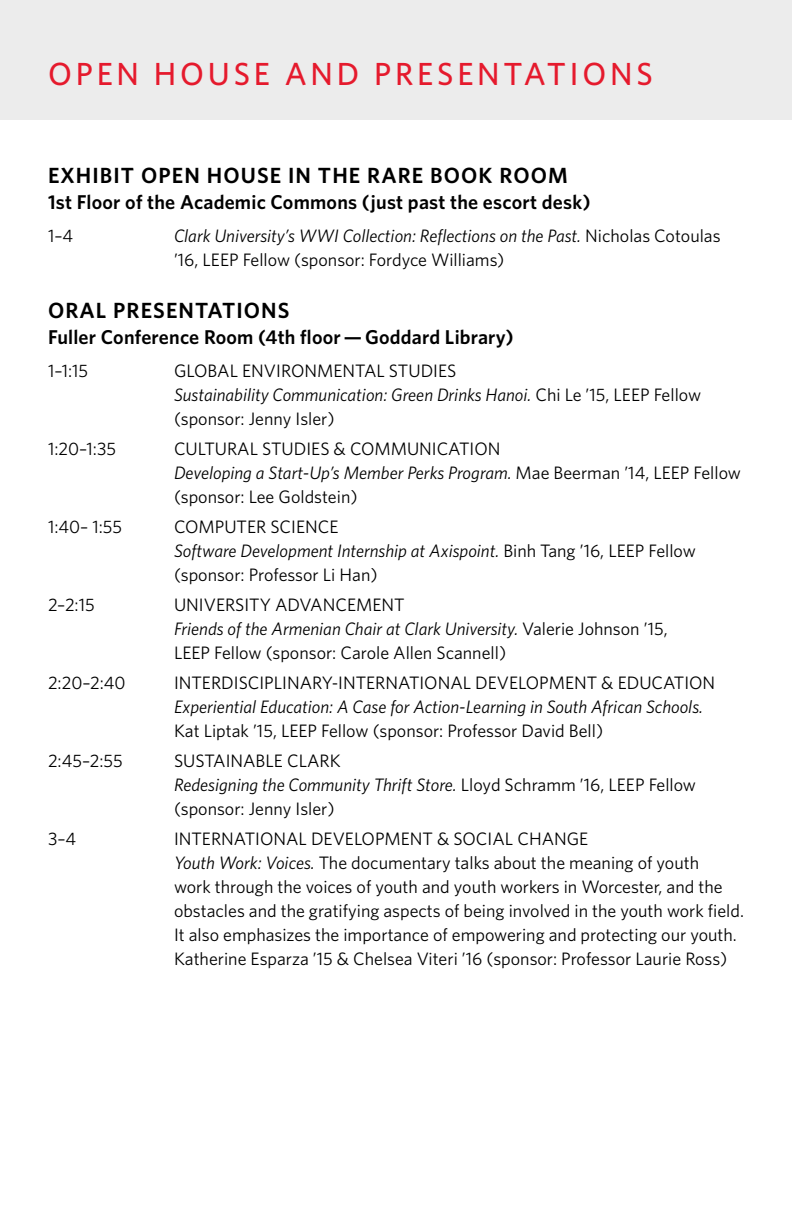
<style>
.page{position:relative;width:792px;height:1224px;background:#fff}
.page>*{position:absolute;margin:0;border:0;box-sizing:border-box;transform-origin:0 0}
.t1{font:500 32px "Whitney";letter-spacing:.12em;color:#e51a2d}
.t2{font:600 22px "Whitney";letter-spacing:.05em;color:#000}
.t3{font:600 20px "Whitney";letter-spacing:.01em;color:#000}
.t4{font:18px/24px "Whitney";color:#000}
.t5{font:italic 18px "Whitney";color:#000}
.s1{font-style:italic}
</style>
<div class="page">
<div style="left:0;top:0;width:792px;height:120px;background:#ececec"></div>
<h1 class="t1" style="left:48px;top:53px;width:606px">OPEN HOUSE AND PRESENTATIONS</h1>
<p class="t2" style="left:48px;top:161px;width:521px">EXHIBIT OPEN HOUSE IN THE RARE BOOK ROOM</p>
<p class="t3" style="left:48px;top:189px;width:544px">1st Floor of the Academic Commons (just past the escort desk)</p>
<p class="t4" style="left:48px;top:223px;width:27px">1–4</p>
<p class="t4" style="left:174px;top:223px;width:548px"><span class="s1">Clark University’s WWI Collection: Reflections on the Past.</span> Nicholas Cotoulas ’16, LEEP Fellow (sponsor: Fordyce Williams)</p>
<p class="t2" style="left:48px;top:296px;width:243px">ORAL PRESENTATIONS</p>
<p class="t3" style="left:48px;top:324px;width:467px">Fuller Conference Room (4th floor — Goddard Library)</p>
<p class="t4" style="left:48px;top:358px;width:42px">1–1:15</p>
<p class="t4" style="left:174px;top:358px;width:529px">GLOBAL ENVIRONMENTAL STUDIES<br><span class="s1">Sustainability Communication: Green Drinks Hanoi.</span> Chi Le ’15, LEEP Fellow (sponsor: Jenny Isler)</p>
<p class="t4" style="left:48px;top:436px;width:70px">1:20–1:35</p>
<p class="t4" style="left:174px;top:436px;width:568px">CULTURAL STUDIES &amp; COMMUNICATION<br><span class="s1">Developing a Start-Up’s Member Perks Program.</span> Mae Beerman ’14, LEEP Fellow (sponsor: Lee Goldstein)</p>
<p class="t4" style="left:48px;top:514px;width:76px">1:40– 1:55</p>
<p class="t4" style="left:174px;top:514px;width:523px">COMPUTER SCIENCE<br><span class="s1">Software Development Internship at Axispoint.</span> Binh Tang ’16, LEEP Fellow (sponsor: Professor Li Han)</p>
<p class="t4" style="left:48px;top:592px;width:48px">2–2:15</p>
<p class="t4" style="left:174px;top:592px;width:495px">UNIVERSITY ADVANCEMENT<br><span class="s1">Friends of the Armenian Chair at Clark University.</span> Valerie Johnson ’15,<br>LEEP Fellow (sponsor: Carole Allen Scannell)</p>
<p class="t4" style="left:48px;top:670px;width:79px">2:20–2:40</p>
<p class="t4" style="left:174px;top:670px;width:543px">INTERDISCIPLINARY-INTERNATIONAL DEVELOPMENT &amp; EDUCATION</p>
<p class="t5" style="left:174px;top:695px;width:531px">Experiential Education: A Case for Action-Learning in South African Schools.</p>
<p class="t4" style="left:174px;top:718px;width:431px">Kat Liptak ’15, LEEP Fellow (sponsor: Professor David Bell)</p>
<p class="t4" style="left:48px;top:748px;width:76px">2:45–2:55</p>
<p class="t4" style="left:174px;top:748px;width:524px">SUSTAINABLE CLARK<br><span class="s1">Redesigning the Community Thrift Store.</span> Lloyd Schramm ’16, LEEP Fellow (sponsor: Jenny Isler)</p>
<p class="t4" style="left:48px;top:826px;width:30px">3–4</p>
<p class="t4" style="left:174px;top:826px;width:572px">INTERNATIONAL DEVELOPMENT &amp; SOCIAL CHANGE<br><span class="s1">Youth Work: Voices.</span> The documentary talks about the meaning of youth<br>work through the voices of youth and youth workers in Worcester, and the obstacles and the gratifying aspects of being involved in the youth work field.<br>It also emphasizes the importance of empowering and protecting our youth.<br>Katherine Esparza ’15 &amp; Chelsea Viteri ’16 (sponsor: Professor Laurie Ross)</p>
</div>
